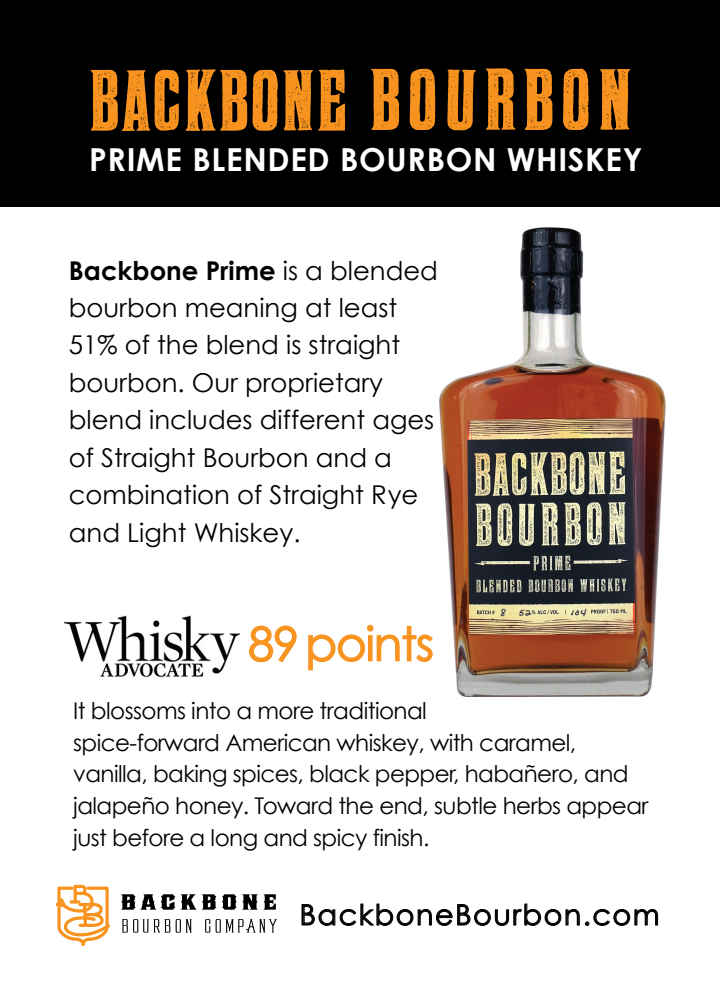
<style>
.page{position:relative;width:720px;height:1008px;background:#fff}
.page>*{position:absolute;margin:0;border:0;box-sizing:border-box;transform-origin:0 0}
.t1{font:46.8px "Century Gothic";letter-spacing:-.025em;color:#f7931e}
.t2{font:700 31.6px "Century Gothic";letter-spacing:.025em;color:#fff}
.t3{font:28.4px "Century Gothic";letter-spacing:.055em;color:#000}
.t4{font:26px/37.6px "Century Gothic";color:#000}
.t5{font:23.2px/31.6px "Century Gothic";letter-spacing:-.025em;color:#000}
.s1{font-weight:700}
</style>
<div class="page">
<div style="left:0;top:0;width:720px;height:207px;background:#000"></div>
<svg style="left:371px;top:69px;width:28px;height:61px"></svg>
<svg style="left:486px;top:68px;width:29px;height:62px"></svg>
<svg style="left:524px;top:69px;width:29px;height:61px"></svg>
<svg style="left:563px;top:69px;width:26px;height:61px"></svg>
<svg style="left:600px;top:69px;width:30px;height:61px"></svg>
<svg style="left:410px;top:69px;width:25px;height:61px"></svg>
<svg style="left:447px;top:69px;width:29px;height:61px"></svg>
<svg style="left:186px;top:69px;width:159px;height:62px"></svg>
<svg style="left:90px;top:70px;width:89px;height:61px"></svg>
<svg style="left:301px;top:903px;width:358px;height:23px"></svg>
<svg style="left:121px;top:894px;width:54px;height:16px"></svg>
<svg style="left:181px;top:894px;width:95px;height:16px"></svg>
<svg style="left:122px;top:919px;width:70px;height:14px"></svg>
<svg style="left:205px;top:919px;width:5px;height:14px"></svg>
<svg style="left:216px;top:919px;width:61px;height:14px"></svg>
<svg style="left:55px;top:884px;width:55px;height:62px"></svg>
<svg style="left:249px;top:625px;width:48px;height:38px"></svg>
<svg style="left:308px;top:624px;width:125px;height:47px"></svg>
<img style="left:64px;top:615px;width:175px;height:63px">
<img style="left:440px;top:227px;width:226px;height:469px">
<h2 class="t2" style="left:89px;top:139px;width:555px">PRIME BLENDED BOURBON WHISKEY</h2>
<p class="t4" style="left:69px;top:251px;width:371px"><span class="s1">Backbone Prime</span> is a blended bourbon meaning at least<br>51% of the blend is straight bourbon. Our proprietary blend includes different ages of Straight Bourbon and a combination of Straight Rye and Light Whiskey.</p>
<h1 class="t1" style="left:248px;top:615px;width:187px">89 points</h1>
<p class="t5" style="left:73px;top:694px;width:577px">It blossoms into a more traditional<br>spice-forward American whiskey, with caramel, vanilla, baking spices, black pepper, habañero, and jalapeño honey. Toward the end, subtle herbs appear just before a long and spicy finish.</p>
<p class="t3" style="left:300px;top:897px;width:361px">BackboneBourbon.com</p>
</div>
